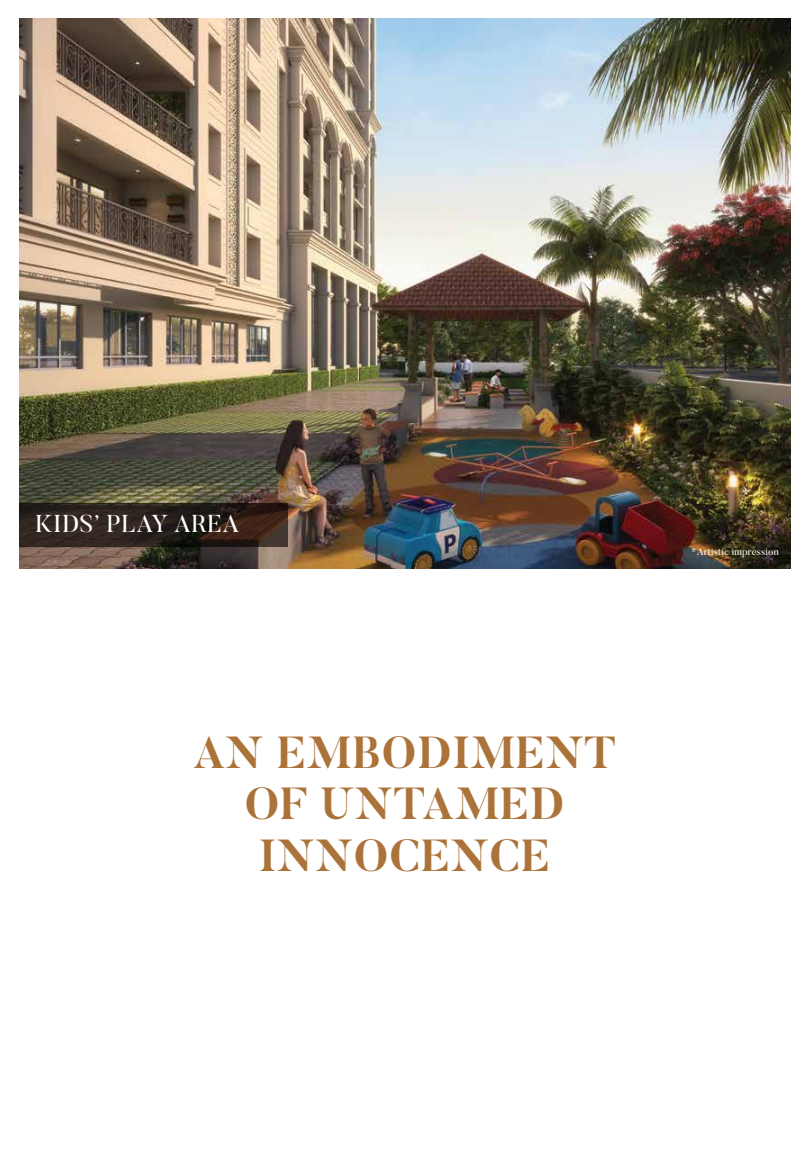
<style>
.page{position:relative;width:810px;height:1170px;background:#fff}
.page>*{position:absolute;margin:0;border:0;box-sizing:border-box;transform-origin:0 0}
.t1{font:700 44.62px/51.5px "Butler";letter-spacing:.02em;color:#ab7339;text-align:center}
.t2{font:24.25px "Butler";letter-spacing:.02em;color:#fff}
.t3{font:10px "Butler";letter-spacing:.02em;color:#fff}
</style>
<div class="page">
<img style="left:19px;top:18px;width:772px;height:550px">
<svg style="left:19px;top:503px;width:268px;height:44px;background:#2c211b"></svg>
<p class="t2" style="left:35px;top:508px;width:206px">KIDS’ PLAY AREA</p>
<p class="t1" style="left:193px;top:727px;width:424px">AN EMBODIMENT<br>OF UNTAMED<br>INNOCENCE</p>
<p class="t3" style="left:691px;top:545px;width:89px">*Artistic impression</p>
</div>
